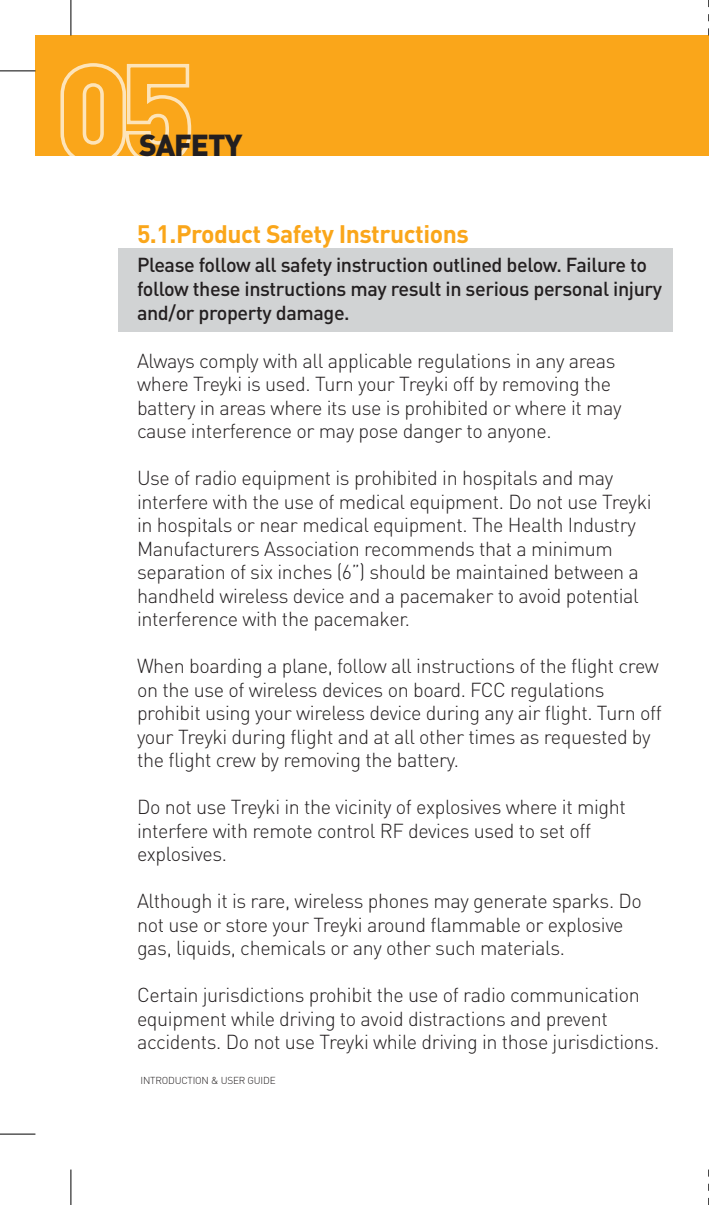
<style>
.page{position:relative;width:709px;height:1205px;background:#fff}
.page>*{position:absolute;margin:0;border:0;box-sizing:border-box;transform-origin:0 0}
.t1{font:900 30px "DIN Pro";letter-spacing:-.04em;color:#231f20}
.t2{font:700 25px "DIN Pro";letter-spacing:-.02em;color:#faa61a}
.t3{font:300 20px/23.5px "DIN Pro";letter-spacing:-.02em;color:#231f20}
.t4{font:500 20px/24px "DIN Pro";letter-spacing:-.02em;color:#231f20}
.t5{font:300 10px "DIN Pro";letter-spacing:-.02em;color:#231f20}
</style>
<div class="page">
<div style="left:118px;top:248px;width:555px;height:84px;background:#d1d3d4"></div>
<div style="left:35px;top:35px;width:674px;height:121px;background:#faa61a"></div>
<svg style="left:60px;top:63px;width:132px;height:93px"></svg>
<hr style="left:0;top:70px;width:35px;height:1px;background:#000">
<hr style="left:0;top:1133px;width:35px;height:1px;background:#000">
<hr style="left:70px;top:0;width:1px;height:35px;background:#000">
<svg style="left:708px;top:0;width:1px;height:35px"></svg>
<hr style="left:70px;top:1169px;width:1px;height:36px;background:#000">
<svg style="left:708px;top:1169px;width:1px;height:36px"></svg>
<h1 class="t1" style="left:139px;top:125px;width:105px">SAFETY</h1>
<p class="t2" style="left:137px;top:217px;width:333px">5.1.Product Safety Instructions</p>
<p class="t4" style="left:137px;top:252px;width:526px">Please follow all safety instruction outlined below. Failure to follow these instructions may result in serious personal injury and/or property damage.</p>
<p class="t3" style="left:137px;top:348px;width:486px">Always comply with all applicable regulations in any areas where Treyki is used. Turn your Treyki off by removing the battery in areas where its use is prohibited or where it may cause interference or may pose danger to anyone.</p>
<p class="t3" style="left:137px;top:465px;width:516px">Use of radio equipment is prohibited in hospitals and may interfere with the use of medical equipment. Do not use Treyki in hospitals or near medical equipment. The Health Industry Manufacturers Association recommends that a minimum separation of six inches (6”) should be maintained between a handheld wireless device and a pacemaker to avoid potential interference with the pacemaker.</p>
<p class="t3" style="left:137px;top:653px;width:526px">When boarding a plane, follow all instructions of the flight crew on the use of wireless devices on board. FCC regulations prohibit using your wireless device during any air flight. Turn off your Treyki during flight and at all other times as requested by the flight crew by removing the battery.</p>
<p class="t3" style="left:137px;top:794px;width:490px">Do not use Treyki in the vicinity of explosives where it might interfere with remote control RF devices used to set off explosives.</p>
<p class="t3" style="left:137px;top:888px;width:506px">Although it is rare, wireless phones may generate sparks. Do not use or store your Treyki around flammable or explosive gas, liquids, chemicals or any other such materials.</p>
<p class="t3" style="left:137px;top:982px;width:523px">Certain jurisdictions prohibit the use of radio communication equipment while driving to avoid distractions and prevent accidents. Do not use Treyki while driving in those jurisdictions.</p>
<p class="t5" style="left:140px;top:1074px;width:137px">INTRODUCTION &amp; USER GUIDE</p>
</div>
